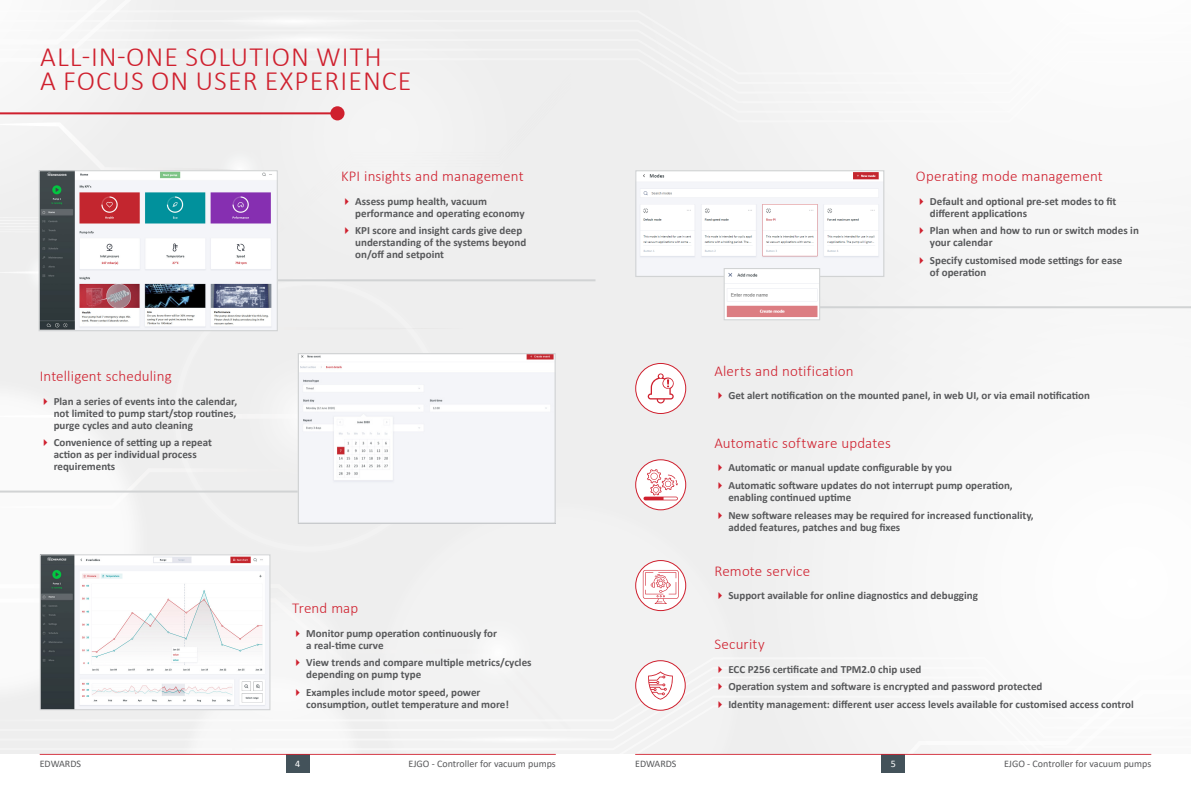
<style>
.page{position:relative;width:1191px;height:794px;background:#fff}
.page>*{position:absolute;margin:0;border:0;box-sizing:border-box;transform-origin:0 0}
.t1{font:300 28px/24px "Calibri";letter-spacing:.035em;color:#cf202e}
.t2{font:300 15px "Calibri";letter-spacing:.01em;color:#cf202e}
.t3{font:700 11px/12px "Calibri";color:#58595b}
.t4{font:10px "Calibri";color:#58595b}
.t5{font:10px "Calibri";color:#fff}
</style>
<div class="page">
<div style="left:286px;top:754px;width:23px;height:18px;background:#43525a"></div>
<div style="left:881px;top:754px;width:24px;height:18px;background:#43525a"></div>
<hr style="left:40px;top:754px;width:516px;height:1px;background:#cf202e">
<hr style="left:635px;top:754px;width:516px;height:1px;background:#cf202e">
<div style="left:0;top:0;width:1191px;height:754px;background:#eee"></div>
<svg style="left:636px;top:0;width:555px;height:414px"></svg>
<svg style="left:733px;top:181px;width:458px;height:476px"></svg>
<svg style="left:636px;top:10px;width:555px;height:10px"></svg>
<div style="left:636px;top:20px;width:555px;height:9px;background:#f8f8f8"></div>
<div style="left:636px;top:29px;width:555px;height:10px;background:#f8f8f8"></div>
<div style="left:636px;top:39px;width:555px;height:10px;background:#f8f8f8"></div>
<svg style="left:636px;top:49px;width:555px;height:9px"></svg>
<svg style="left:636px;top:58px;width:555px;height:64px"></svg>
<svg style="left:40px;top:750px;width:1151px;height:4px"></svg>
<div style="left:911px;top:740px;width:280px;height:10px;background:#f9f9f9"></div>
<div style="left:1008px;top:731px;width:183px;height:9px;background:#f9f9f9"></div>
<div style="left:998px;top:721px;width:193px;height:10px;background:#fafafa"></div>
<div style="left:858px;top:657px;width:333px;height:64px;background:#fafafa"></div>
<svg style="left:0;top:0;width:203px;height:140px"></svg>
<img style="left:153px;top:750px;width:32px;height:4px">
<img style="left:0;top:400px;width:159px;height:283px">
<img style="left:185px;top:567px;width:160px;height:187px">
<img style="left:345px;top:470px;width:427px;height:284px">
<svg style="left:404px;top:733px;width:233px;height:11px"></svg>
<svg style="left:176px;top:10px;width:168px;height:40px"></svg>
<svg style="left:449px;top:602px;width:98px;height:100px"></svg>
<img style="left:159px;top:407px;width:300px;height:160px">
<img style="left:300px;top:355px;width:254px;height:167px">
<div style="left:298px;top:353px;width:258px;height:171px;border:1px solid #d1d3d4"></div>
<hr style="left:0;top:112px;width:332px;height:2px;background:#cf202e">
<hr style="left:184px;top:279px;width:411px;height:2px;background:#d1d3d4">
<hr style="left:819px;top:306px;width:372px;height:2px;background:#d1d3d4">
<div style="left:330px;top:106px;width:14px;height:14px;background:#cf202e;border-radius:50%"></div>
<img style="left:637px;top:172px;width:245px;height:103px">
<div style="left:635px;top:170px;width:249px;height:107px;border:1px solid #d1d3d4"></div>
<img style="left:725px;top:270px;width:93px;height:48px">
<div style="left:723px;top:268px;width:97px;height:52px;border:1px solid #d1d3d4"></div>
<div style="left:635px;top:363px;width:50px;height:50px;background:#fff;border-radius:50%"></div>
<svg style="left:647px;top:373px;width:27px;height:30px"></svg>
<div style="left:635px;top:363px;width:51px;height:51px;border:1px solid #cf202e;border-radius:50%"></div>
<svg style="left:635px;top:460px;width:50px;height:50px"></svg>
<svg style="left:643px;top:469px;width:35px;height:31px"></svg>
<div style="left:635px;top:459px;width:51px;height:51px;border:1px solid #cf202e;border-radius:50%"></div>
<svg style="left:635px;top:560px;width:50px;height:50px"></svg>
<svg style="left:643px;top:570px;width:35px;height:34px"></svg>
<div style="left:635px;top:560px;width:51px;height:51px;border:1px solid #cf202e;border-radius:50%"></div>
<div style="left:635px;top:660px;width:50px;height:50px;background:#fff;border-radius:50%"></div>
<svg style="left:648px;top:671px;width:25px;height:28px"></svg>
<div style="left:635px;top:660px;width:50px;height:50px;border:1px solid #cf202e;border-radius:50%"></div>
<img style="left:42px;top:556px;width:226px;height:152px">
<div style="left:40px;top:554px;width:230px;height:156px;border:1px solid #d1d3d4"></div>
<img style="left:41px;top:172px;width:235px;height:157px">
<div style="left:39px;top:170px;width:239px;height:161px;border:1px solid #d1d3d4"></div>
<svg style="left:44px;top:400px;width:3px;height:5px"></svg>
<svg style="left:0;top:438px;width:409px;height:71px"></svg>
<svg style="left:296px;top:629px;width:4px;height:7px"></svg>
<svg style="left:296px;top:659px;width:4px;height:7px"></svg>
<svg style="left:296px;top:689px;width:4px;height:7px"></svg>
<svg style="left:920px;top:198px;width:3px;height:7px"></svg>
<svg style="left:920px;top:227px;width:3px;height:7px"></svg>
<svg style="left:920px;top:257px;width:3px;height:7px"></svg>
<svg style="left:718px;top:392px;width:4px;height:7px"></svg>
<svg style="left:718px;top:482px;width:4px;height:7px"></svg>
<svg style="left:718px;top:511px;width:4px;height:7px"></svg>
<svg style="left:718px;top:592px;width:4px;height:7px"></svg>
<svg style="left:718px;top:665px;width:4px;height:7px"></svg>
<svg style="left:718px;top:683px;width:4px;height:7px"></svg>
<svg style="left:718px;top:701px;width:4px;height:7px"></svg>
<h1 class="t1" style="left:40px;top:45px;width:373px">ALL-IN-ONE SOLUTION WITH<br>A FOCUS ON USER EXPERIENCE</h1>
<h2 class="t2" style="left:40px;top:367px;width:134px">Intelligent scheduling</h2>
<p class="t3" style="left:54px;top:395px;width:185px;text-align:justify">Plan a series of events into the calendar, not limited to pump start/stop routines, purge cycles and auto cleaning</p>
<p class="t3" style="left:54px;top:436px;width:160px">Convenience of setting up a repeat action as per individual process requirements</p>
<h2 class="t2" style="left:341px;top:167px;width:184px">KPI insights and management</h2>
<p class="t3" style="left:355px;top:195px;width:171px">Assess pump health, vacuum performance and operating economy</p>
<p class="t3" style="left:355px;top:225px;width:172px">KPI score and insight cards give deep understanding of the systems beyond on/off and setpoint</p>
<h2 class="t2" style="left:292px;top:599px;width:68px">Trend map</h2>
<p class="t3" style="left:306px;top:627px;width:192px">Monitor pump operation continuously for a real-time curve</p>
<p class="t3" style="left:306px;top:656px;width:227px">View trends and compare multiple metrics/cycles depending on pump type</p>
<p class="t3" style="left:306px;top:686px;width:204px">Examples include motor speed, power consumption, outlet temperature and more!</p>
<h2 class="t2" style="left:916px;top:167px;width:188px">Operating mode management</h2>
<p class="t3" style="left:930px;top:195px;width:188px">Default and optional pre-set modes to fit different applications</p>
<p class="t3" style="left:930px;top:225px;width:210px">Plan when and how to run or switch modes in your calendar</p>
<p class="t3" style="left:930px;top:254px;width:194px">Specify customised mode settings for ease of operation</p>
<h2 class="t2" style="left:714px;top:361px;width:141px">Alerts and notification</h2>
<p class="t3" style="left:728px;top:389px;width:363px">Get alert notification on the mounted panel, in web UI, or via email notification</p>
<h2 class="t2" style="left:714px;top:434px;width:178px">Automatic software updates</h2>
<p class="t3" style="left:728px;top:458px;width:286px;line-height:17.7px">Automatic or manual update configurable by you<br>Automatic software updates do not interrupt pump operation,</p>
<p class="t3" style="left:728px;top:488px;width:307px;line-height:17.7px">enabling continued uptime<br>New software releases may be required for increased functionality,</p>
<p class="t3" style="left:728px;top:521px;width:173px">added features, patches and bug fixes</p>
<h2 class="t2" style="left:714px;top:561px;width:97px">Remote service</h2>
<p class="t3" style="left:728px;top:589px;width:251px">Support available for online diagnostics and debugging</p>
<h2 class="t2" style="left:714px;top:635px;width:52px">Security</h2>
<p class="t3" style="left:728px;top:660px;width:407px;line-height:17.7px">ECC P256 certificate and TPM2.0 chip used<br>Operation system and software is encrypted and password protected<br>Identity management: different user access levels available for customised access control</p>
<p class="t4" style="left:40px;top:757px;width:43px">EDWARDS</p>
<p class="t5" style="left:295px;top:757px;width:7px">4</p>
<p class="t4" style="left:408px;top:757px;width:149px">EJGO - Controller for vacuum pumps</p>
<p class="t4" style="left:635px;top:757px;width:43px">EDWARDS</p>
<p class="t5" style="left:890px;top:757px;width:7px">5</p>
<p class="t4" style="left:1004px;top:757px;width:149px">EJGO - Controller for vacuum pumps</p>
</div>
